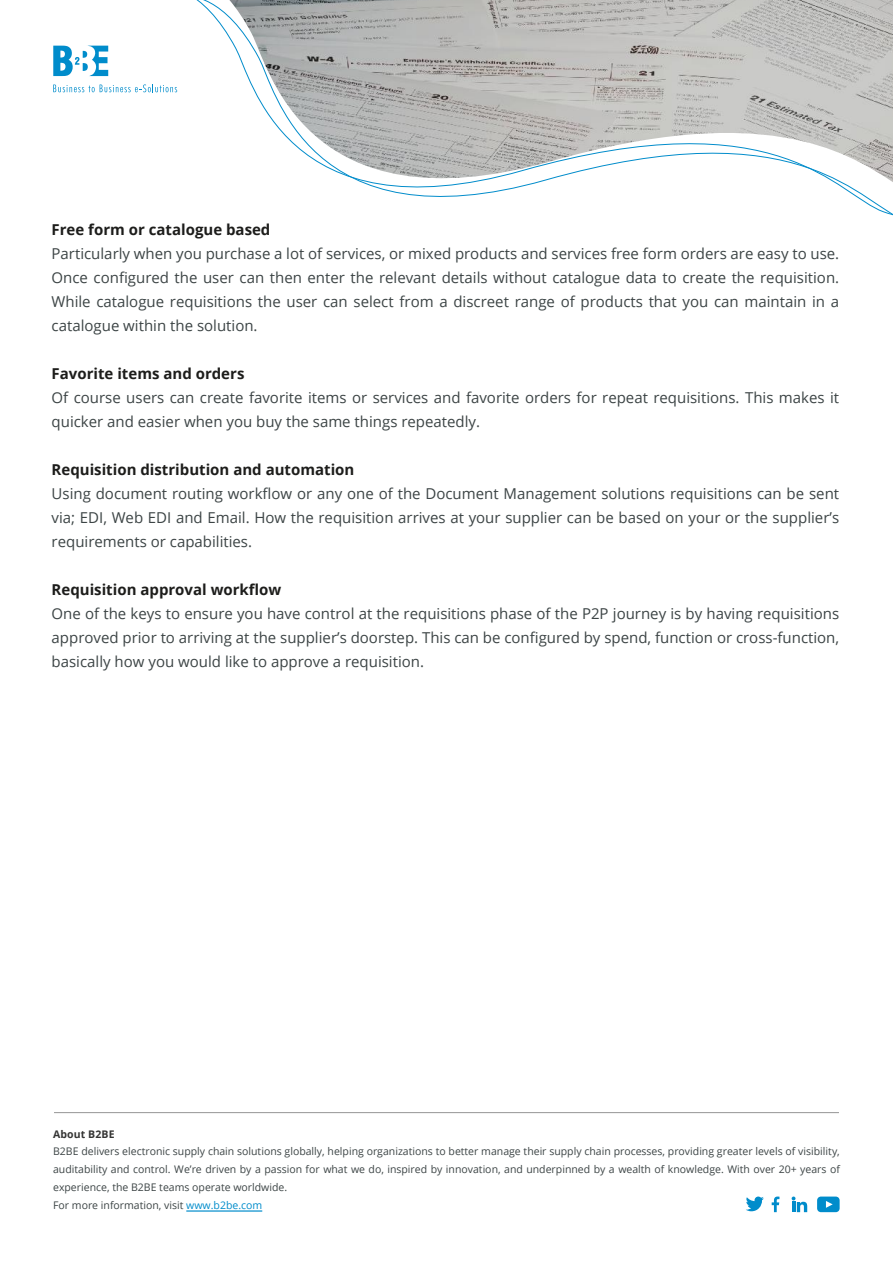
<style>
.page{position:relative;width:893px;height:1263px;background:#fff}
.page>*{position:absolute;margin:0;border:0;box-sizing:border-box;transform-origin:0 0}
.t1{font:15px/24px "Open Sans";color:#3c4445;text-align:justify}
.t2{font:700 15px "Open Sans";color:#1d1d1b}
.t3{font:10.5px/18px "Open Sans";color:#3c4445}
.t4{font:700 10.5px "Open Sans";letter-spacing:.01em;color:#343433}
.s1{color:#008ccb}
</style>
<div class="page">
<svg style="left:53px;top:45px;width:55px;height:31px"></svg>
<svg style="left:53px;top:84px;width:111px;height:8px"></svg>
<hr style="left:54px;top:1112px;width:785px;height:1px;background:#969696">
<svg style="left:196px;top:0;width:697px;height:216px"></svg>
<hr style="left:186px;top:1211px;width:76px;height:1px;background:#008ccb">
<svg style="left:772px;top:1196px;width:7px;height:16px"></svg>
<svg style="left:746px;top:1196px;width:18px;height:15px"></svg>
<svg style="left:792px;top:1196px;width:15px;height:16px"></svg>
<svg style="left:817px;top:1196px;width:23px;height:16px"></svg>
<p class="t2" style="left:52px;top:219px;width:220px">Free form or catalogue based</p>
<p class="t1" style="left:52px;top:241px;width:789px">Particularly when you purchase a lot of services, or mixed products and services free form orders are easy to use.<br>Once configured the user can then enter the relevant details without catalogue data to create the requisition.<br>While catalogue requisitions the user can select from a discreet range of products that you can maintain in a catalogue within the solution.</p>
<p class="t2" style="left:52px;top:363px;width:194px">Favorite items and orders</p>
<p class="t1" style="left:52px;top:385px;width:789px">Of course users can create favorite items or services and favorite orders for repeat requisitions. This makes it quicker and easier when you buy the same things repeatedly.</p>
<p class="t2" style="left:52px;top:459px;width:304px">Requisition distribution and automation</p>
<p class="t1" style="left:52px;top:481px;width:789px">Using document routing workflow or any one of the Document Management solutions requisitions can be sent via; EDI, Web EDI and Email. How the requisition arrives at your supplier can be based on your or the supplier’s requirements or capabilities.</p>
<p class="t2" style="left:52px;top:579px;width:231px">Requisition approval workflow</p>
<p class="t1" style="left:52px;top:601px;width:789px">One of the keys to ensure you have control at the requisitions phase of the P2P journey is by having requisitions approved prior to arriving at the supplier’s doorstep. This can be configured by spend, function or cross-function, basically how you would like to approve a requisition.</p>
<p class="t4" style="left:53px;top:1127px;width:63px">About B2BE</p>
<p class="t3" style="left:53px;top:1142px;width:788px">B2BE delivers electronic supply chain solutions globally, helping organizations to better manage their supply chain processes, providing greater levels of visibility, auditability and control. We’re driven by a passion for what we do, inspired by innovation, and underpinned by a wealth of knowledge. With over 20+ years of experience, the B2BE teams operate worldwide.<br>For more information, visit <span class="s1">www.b2be.com</span></p>
</div>
